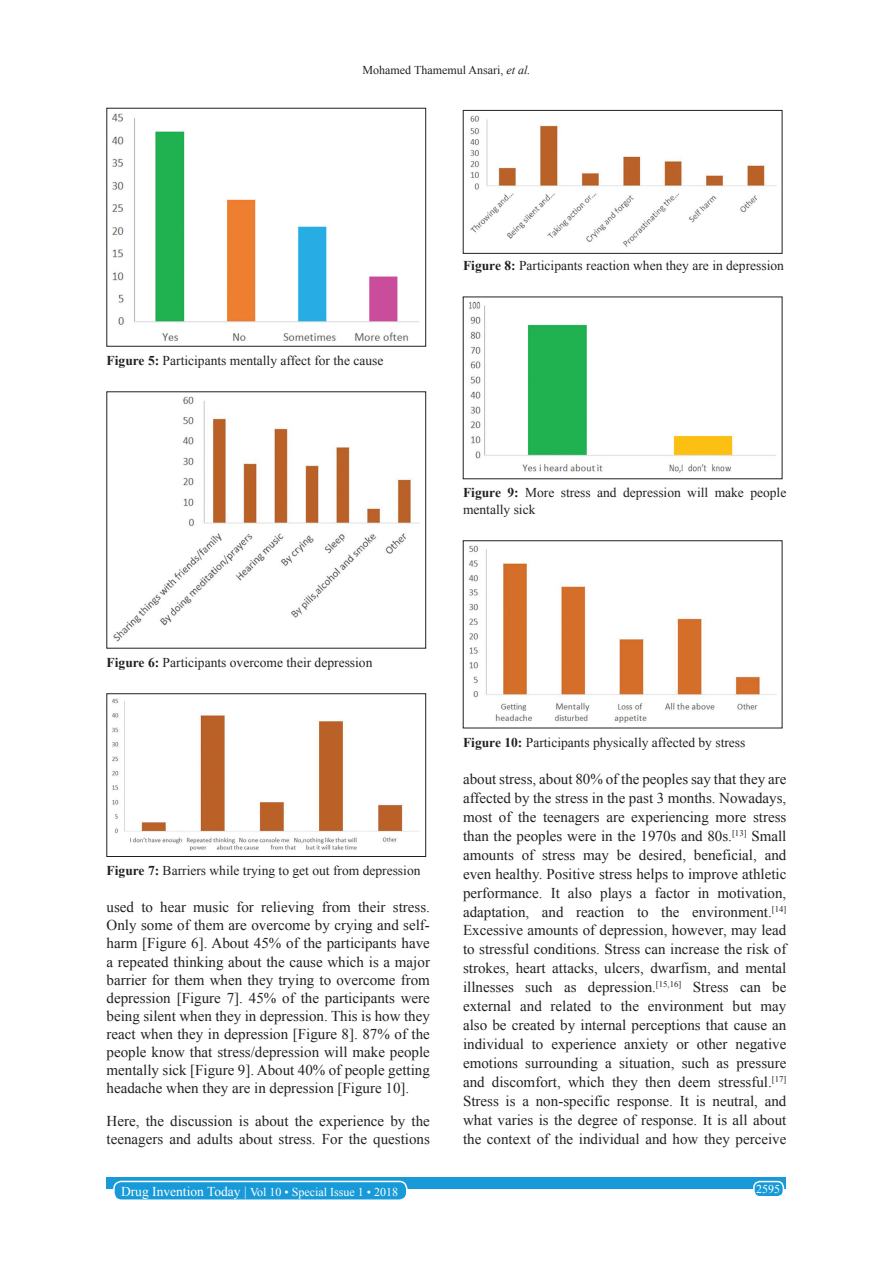
<style>
.page{position:relative;width:893px;height:1263px;background:#fff}
.page>*{position:absolute;margin:0;border:0;box-sizing:border-box;transform-origin:0 0}
.TX{font:15px/18.9px "Times New Roman";color:#231f20;text-align:justify}
.FGC{font:13.5px/16.2px "Times New Roman";color:#231f20}
.foot1{font:12px "Times New Roman";color:#fff}
.t1{font:12px "Times New Roman";color:#231f20}
.s1{font-style:italic}
.s2{font-weight:700}
.s3{font-size:13.5px}
</style>
<div class="page">
<div style="left:106px;top:1177px;width:680px;height:12px;background:#179ad7"></div>
<div style="left:753px;top:1181px;width:30px;height:15px;background:#179ad7;border-radius:6px"></div>
<div style="left:752px;top:1180px;width:31px;height:17px;border:2px solid #fff;border-radius:6px"></div>
<div style="left:114px;top:1181px;width:292px;height:19px;background:#179ad7;border-radius:7px"></div>
<div style="left:113px;top:1180px;width:294px;height:21px;border:2px solid #fff;border-radius:7px"></div>
<img style="left:111px;top:113px;width:308px;height:228px">
<img style="left:113px;top:396px;width:307px;height:246px">
<img style="left:111px;top:698px;width:309px;height:153px">
<div style="left:106px;top:693px;width:319px;height:163px;border:1px solid #231f20"></div>
<img style="left:470px;top:115px;width:307px;height:132px">
<div style="left:463px;top:110px;width:319px;height:143px;border:1px solid #231f20"></div>
<img style="left:468px;top:301px;width:308px;height:172px">
<img style="left:468px;top:545px;width:309px;height:178px">
<div style="left:463px;top:540px;width:319px;height:188px;border:1px solid #231f20"></div>
<p class="t1" style="left:362px;top:62px;width:169px">Mohamed Thamemul Ansari, <span class="s1">et al.</span></p>
<p class="FGC" style="left:106px;top:352px;width:278px"><span class="s2">Figure 5:</span> Participants mentally affect for the cause</p>
<p class="FGC" style="left:463px;top:257px;width:322px"><span class="s2">Figure 8:</span> Participants reaction when they are in depression</p>
<p class="FGC" style="left:463px;top:484px;width:325px"><span class="s2">Figure 9:</span> More stress and depression will make people mentally sick</p>
<p class="FGC" style="left:106px;top:653px;width:267px"><span class="s2">Figure 6:</span> Participants overcome their depression</p>
<p class="FGC" style="left:106px;top:862px;width:315px"><span class="s2">Figure 7:</span> Barriers while trying to get out from depression</p>
<p class="TX" style="left:106px;top:897px;width:325px;line-height:18.1px">used to hear music for relieving from their stress.<br>Only some of them are overcome by crying and self&shy;harm [Figure 6]. About 45% of the participants have a repeated thinking about the cause which is a major barrier for them when they trying to overcome from depression [Figure 7]. 45% of the participants were being silent when they in depression. This is how they react when they in depression [Figure 8]. 87% of the people know that stress/depression will make people mentally sick [Figure 9]. About 40% of people getting headache when they are in depression [Figure 10].</p>
<p class="TX" style="left:106px;top:1111px;width:325px;line-height:18.1px">Here, the discussion is about the experience by the teenagers and adults about stress. For the questions</p>
<p class="FGC" style="left:463px;top:733px;width:284px"><span class="s2">Figure 10:</span> Participants physically affected by stress</p>
<p class="TX" style="left:463px;top:769px;width:325px">about stress, about 80% of the peoples say that they are affected by the stress in the past 3 months. Nowadays, most of the teenagers are experiencing more stress than the peoples were in the 1970s and 80s.<sup>[13]</sup> Small amounts of stress may be desired, beneficial, and even healthy. Positive stress helps to improve athletic performance. It also plays a factor in motivation, adaptation, and reaction to the environment.<sup>[14] </sup>Excessive amounts of depression, however, may lead to stressful conditions. Stress can increase the risk of strokes, heart attacks, ulcers, dwarfism, and mental illnesses such as depression.<sup>[15,16]</sup> Stress can be external and related to the environment but may also be created by internal perceptions that cause an individual to experience anxiety or other negative emotions surrounding a situation, such as pressure and discomfort, which they then deem stressful.<sup>[17] </sup>Stress is a non-specific response. It is neutral, and what varies is the degree of response. It is all about the context of the individual and how they perceive</p>
<p class="foot1" style="left:121px;top:1183px;width:278px"><span class="s3">Drug Invention Today |</span> Vol 10 • Special Issue 1 • 2018</p>
<p class="foot1" style="left:755px;top:1180px;width:25px">2595</p>
</div>
